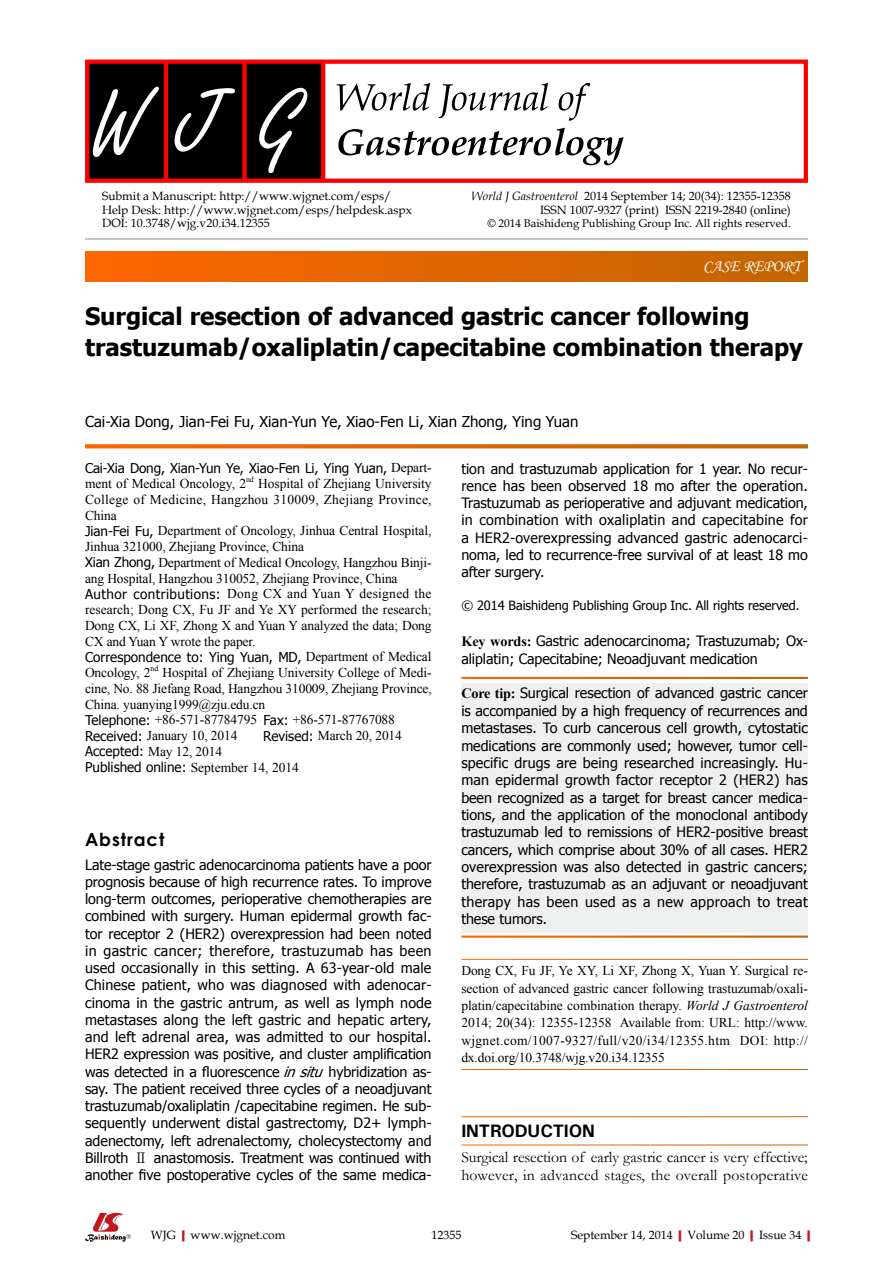
<style>
.page{position:relative;width:893px;height:1263px;background:#fff}
.page>*{position:absolute;margin:0;border:0;box-sizing:border-box;transform-origin:0 0}
.t1{font:700 24px/31.5px "Tahoma";color:#000}
.t2{font:700 18px "Univers";letter-spacing:-.01em;color:#000}
.t3{font:700 18px "Century Gothic";letter-spacing:.05em;color:#000}
.t4{font:16.5px "Monotype Corsiva";color:#fff}
.t5{font:15.75px/18px "Garamond";letter-spacing:-.005em;color:#000}
.t6{font:15px "Tahoma";color:#000}
.t7{font:14.25px/17.2px "Tahoma";letter-spacing:-.005em;color:#000;text-align:justify}
.t8{font:13.5px/15.8px "Times New Roman";letter-spacing:-.01em;color:#000}
.t9{font:13.5px/15.3px "Tahoma";letter-spacing:-.01em;color:#000}
.t10{font:12.75px "Tahoma";letter-spacing:-.005em;color:#000}
.t11{font:12px/13.5px "Book Antiqua";color:#000}
.t12{font:11.25px "Book Antiqua";color:#000}
.t13{font:7.8px "Times New Roman";color:#000}
.s1{font-style:italic}
.s2{font-family:"Times New Roman"}
.s3{font-family:"Times New Roman";font-weight:700}
.s4{font-family:"Tahoma"}
.s5{font-family:"Koz Min Pro"}
.s6{font-weight:700;color:#c01920}
</style>
<div class="page">
<div style="left:85px;top:252px;width:723px;height:29px;background:linear-gradient(to right,#f60,#c16500)"></div>
<hr style="left:85px;top:239px;width:723px;height:1px;background:#898989">
<div style="left:87px;top:61px;width:236px;height:121px;background:#000"></div>
<hr style="left:164px;top:61px;width:4px;height:121px;background:#f00">
<div style="left:242px;top:61px;width:5px;height:121px;background:#f00"></div>
<hr style="left:321px;top:61px;width:4px;height:121px;background:#f00">
<div style="left:85px;top:60px;width:723px;height:123px;border:4px solid #f00"></div>
<svg style="left:259px;top:88px;width:48px;height:85px"></svg>
<svg style="left:175px;top:88px;width:60px;height:64px"></svg>
<svg style="left:93px;top:87px;width:66px;height:70px"></svg>
<svg style="left:337px;top:83px;width:253px;height:38px"></svg>
<svg style="left:338px;top:128px;width:286px;height:37px"></svg>
<svg style="left:85px;top:444px;width:723px;height:4px;background:#e16d0d"></svg>
<svg style="left:85px;top:1213px;width:46px;height:29px"></svg>
<div style="left:461px;top:683px;width:347px;height:249px;background:#eeefef"></div>
<p class="t11" style="left:102px;top:189px;width:311px">Submit a Manuscript: http://www.wjgnet.com/esps/<br>Help Desk: http://www.wjgnet.com/esps/helpdesk.aspx<br>DOI: 10.3748/wjg.v20.i34.12355</p>
<p class="t11" style="left:472px;top:189px;width:321px;text-align:right"><span class="s1">World J Gastroenterol</span> 2014 September 14; 20(34): 12355-12358<br>ISSN 1007-9327 (print) ISSN 2219-2840 (online)</p>
<p class="t12" style="left:487px;top:215px;width:305px">© 2014 Baishideng Publishing Group Inc. All rights reserved.</p>
<p class="t4" style="left:703px;top:256px;width:99px">CASE REPORT</p>
<p class="t1" style="left:85px;top:298px;width:720px">Surgical resection of advanced gastric cancer following trastuzumab/oxaliplatin/capecitabine combination therapy</p>
<p class="t6" style="left:85px;top:412px;width:495px">Cai-Xia Dong, Jian-Fei Fu, Xian-Yun Ye, Xiao-Fen Li, Xian Zhong, Ying Yuan</p>
<p class="t9" style="left:85px;top:460px;width:348px">Cai-Xia Dong, Xian-Yun Ye, Xiao-Fen Li, Ying Yuan, <span class="s2">Depart&shy;ment of Medical Oncology, 2</span></p>
<p class="t7" style="left:461px;top:459px;width:348px">tion and trastuzumab application for 1 year. No recur&shy;rence has been observed 18 mo after the operation.<br>Trastuzumab as perioperative and adjuvant medication, in combination with oxaliplatin and capecitabine for a HER2-overexpressing advanced gastric adenocarci&shy;noma, led to recurrence-free survival of at least 18 mo after surgery.</p>
<p class="t10" style="left:461px;top:597px;width:340px">© 2014 Baishideng Publishing Group Inc. All rights reserved.</p>
<p class="t7" style="left:461px;top:632px;width:348px"><span class="s3">Key words:</span> Gastric adenocarcinoma; Trastuzumab; Ox&shy;aliplatin; Capecitabine; Neoadjuvant medication</p>
<p class="t7" style="left:461px;top:684px;width:348px"><span class="s3">Core tip:</span> Surgical resection of advanced gastric cancer is accompanied by a high frequency of recurrences and metastases. To curb cancerous cell growth, cytostatic medications are commonly used; however, tumor cell&shy;specific drugs are being researched increasingly. Hu&shy;man epidermal growth factor receptor 2 (HER2) has been recognized as a target for breast cancer medica&shy;tions, and the application of the monoclonal antibody trastuzumab led to remissions of HER2-positive breast cancers, which comprise about 30% of all cases. HER2 overexpression was also detected in gastric cancers; therefore, trastuzumab as an adjuvant or neoadjuvant therapy has been used as a new approach to treat these tumors.</p>
<p class="t13" style="left:246px;top:474px;width:9px">nd</p>
<p class="t8" style="left:85px;top:476px;width:348px;text-indent:173px">Hospital of Zhejiang University College of Medicine, Hangzhou 310009, Zhejiang Province, China<br><span class="s4">Jian-Fei Fu,</span> Department of Oncology, Jinhua Central Hospital, Jinhua 321000, Zhejiang Province, China<br><span class="s4">Xian Zhong,</span> Department of Medical Oncology, Hangzhou Binji&shy;ang Hospital, Hangzhou 310052, Zhejiang Province, China <span class="s4">Author contributions:</span> Dong CX and Yuan Y designed the research; Dong CX, Fu JF and Ye XY performed the research; Dong CX, Li XF, Zhong X and Yuan Y analyzed the data; Dong CX and Yuan Y wrote the paper.<br><span class="s4">Correspondence to: Ying Yuan, MD,</span> Department of Medical Oncology, 2</p>
<p class="t13" style="left:151px;top:663px;width:9px">nd</p>
<p class="t8" style="left:85px;top:665px;width:348px;text-indent:78px">Hospital of Zhejiang University College of Medi&shy;cine, No. 88 Jiefang Road, Hangzhou 310009, Zhejiang Province, China. yuanying1999@zju.edu.cn<br><span class="s4">Telephone:</span> +86-571-87784795 <span class="s4">Fax:</span> +86-571-87767088<br><span class="s4">Received:</span> January 10, 2014</p>
<p class="t8" style="left:263px;top:728px;width:140px"><span class="s4">Revised:</span> March 20, 2014</p>
<p class="t8" style="left:85px;top:743px;width:215px;line-height:16.2px"><span class="s4">Accepted:</span> May 12, 2014<br><span class="s4">Published online:</span> September 14, 2014</p>
<p class="t3" style="left:85px;top:825px;width:81px">Abstract</p>
<p class="t7" style="left:85px;top:855px;width:348px">Late-stage gastric adenocarcinoma patients have a poor prognosis because of high recurrence rates. To improve long-term outcomes, perioperative chemotherapies are combined with surgery. Human epidermal growth fac&shy;tor receptor 2 (HER2) overexpression had been noted in gastric cancer; therefore, trastuzumab has been used occasionally in this setting. A 63-year-old male Chinese patient, who was diagnosed with adenocar&shy;cinoma in the gastric antrum, as well as lymph node metastases along the left gastric and hepatic artery, and left adrenal area, was admitted to our hospital.<br>HER2 expression was positive, and cluster amplification was detected in a fluorescence <span class="s1">insitu</span> hybridization as&shy;say. The patient received three cycles of a neoadjuvant trastuzumab/oxaliplatin /capecitabine regimen. He sub&shy;sequently underwent distal gastrectomy, D2+ lymph&shy;adenectomy, left adrenalectomy, cholecystectomy and Billroth <span class="s5">Ⅱ</span> anastomosis. Treatment was continued with another five postoperative cycles of the same medica-</p>
<p class="t8" style="left:461px;top:962px;width:348px;line-height:17.4px;text-align:justify">Dong CX, Fu JF, Ye XY, Li XF, Zhong X, Yuan Y. Surgical re&shy;section of advanced gastric cancer following trastuzumab/oxali&shy;platin/capecitabine combination therapy. <span class="s1">World J Gastroenterol </span>2014; 20(34): 12355-12358 Available from: URL: http://www. wjgnet.com/1007-9327/full/v20/i34/12355.htm DOI: http:// dx.doi.org/10.3748/wjg.v20.i34.12355</p>
<p class="t2" style="left:461px;top:1120px;width:135px">INTRODUCTION</p>
<p class="t5" style="left:461px;top:1148px;width:348px">Surgical resection of early gastric cancer is very effective; however, in advanced stages, the overall postoperative</p>
<p class="t11" style="left:151px;top:1227px;width:136px">WJG<span class="s6">|</span>www.wjgnet.com</p>
<p class="t11" style="left:431px;top:1227px;width:31px">12355</p>
<p class="t11" style="left:571px;top:1227px;width:246px">September 14, 2014<span class="s6">|</span>Volume 20<span class="s6">|</span>Issue 34<span class="s6">|</span></p>
</div>
